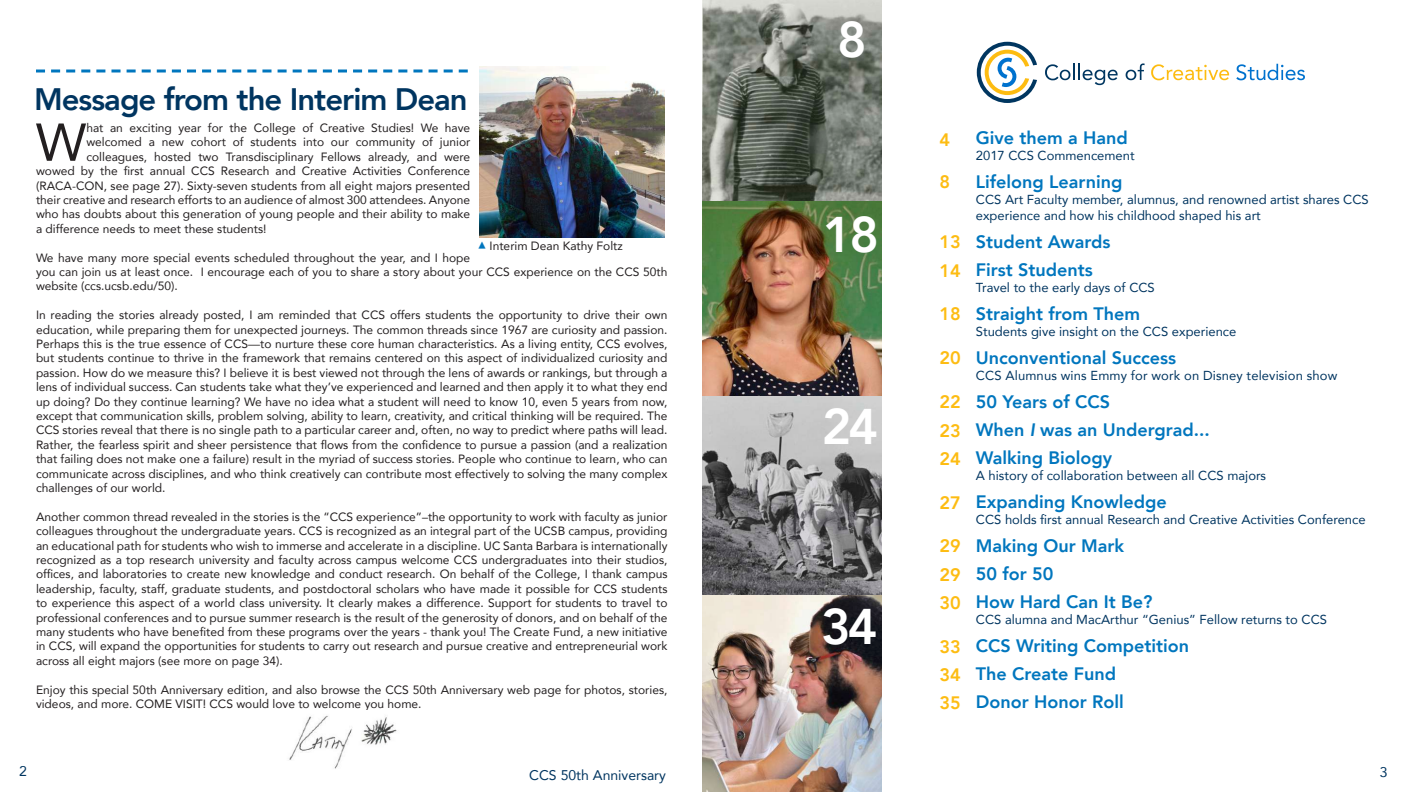
<style>
.page{position:relative;width:1404px;height:792px;background:#fff}
.page>*{position:absolute;margin:0;border:0;box-sizing:border-box;transform-origin:0 0}
.t1{font:52.7px "Avenir";color:#231f20}
.t2{font:800 50px "Avenir";color:#fff}
.t3{font:800 31px "Avenir";letter-spacing:-.03em;color:#003560}
.t4{font:800 18px/28px "Avenir";color:#0076be}
.t5{font:800 18px/28.5px "Avenir";color:#fdbc12;text-align:justify}
.t6{font:14px "Avenir";color:#003560}
.t7{font:13px/16px "Avenir";color:#003560}
.t8{font:12px/14.4px "Avenir";color:#231f20}
.t9{font:10px "Times New Roman";color:#0076be}
.s1{font-style:italic}
</style>
<div class="page">
<svg style="left:36px;top:70px;width:432px;height:2px"></svg>
<img style="left:702px;top:0;width:180px;height:792px">
<div style="left:864px;top:29px;width:540px;height:84px;background:#fff"></div>
<img style="left:479px;top:67px;width:186px;height:171px">
<svg style="left:741px;top:42px;width:564px;height:61px"></svg>
<img style="left:289px;top:715px;width:108px;height:54px">
<h3 class="t3" style="left:34px;top:75px;width:435px">Message from the Interim Dean</h3>
<h1 class="t1" style="left:36px;top:100px;width:52px">W</h1>
<p class="t8" style="left:86px;top:120px;width:385px">hat an exciting year for the College of Creative Studies! We have</p>
<p class="t8" style="left:86px;top:135px;width:385px">welcomed a new cohort of students into our community of junior</p>
<p class="t8" style="left:86px;top:149px;width:385px">colleagues, hosted two Transdisciplinary Fellows already, and were</p>
<p class="t8" style="left:36px;top:163px;width:436px">wowed by the first annual CCS Research and Creative Activities Conference</p>
<p class="t8" style="left:36px;top:178px;width:436px">(RACA-CON, see page 27). Sixty-seven students from all eight majors presented</p>
<p class="t8" style="left:36px;top:192px;width:436px">their creative and research efforts to an audience of almost 300 attendees. Anyone</p>
<p class="t8" style="left:36px;top:207px;width:436px">who has doubts about this generation of young people and their ability to make</p>
<p class="t8" style="left:36px;top:221px;width:232px">a difference needs to meet these students!</p>
<p class="t8" style="left:36px;top:250px;width:633px">We have many more special events scheduled throughout the year, and I hope<br>you can join us at least once. I encourage each of you to share a story about your CCS experience on the CCS 50th website (ccs.ucsb.edu/50).</p>
<p class="t8" style="left:36px;top:307px;width:633px;text-align:justify">In reading the stories already posted, I am reminded that CCS offers students the opportunity to drive their own education, while preparing them for unexpected journeys. The common threads since 1967 are curiosity and passion.<br>Perhaps this is the true essence of CCS—to nurture these core human characteristics. As a living entity, CCS evolves, but students continue to thrive in the framework that remains centered on this aspect of individualized curiosity and passion. How do we measure this? I believe it is best viewed not through the lens of awards or rankings, but through a lens of individual success. Can students take what they’ve experienced and learned and then apply it to what they end up doing? Do they continue learning? We have no idea what a student will need to know 10, even 5 years from now, except that communication skills, problem solving, ability to learn, creativity, and critical thinking will be required. The CCS stories reveal that there is no single path to a particular career and, often, no way to predict where paths will lead.<br>Rather, the fearless spirit and sheer persistence that flows from the confidence to pursue a passion (and a realization that failing does not make one a failure) result in the myriad of success stories. People who continue to learn, who can communicate across disciplines, and who think creatively can contribute most effectively to solving the many complex challenges of our world.</p>
<p class="t8" style="left:36px;top:509px;width:633px;text-align:justify">Another common thread revealed in the stories is the “CCS experience”–the opportunity to work with faculty as junior colleagues throughout the undergraduate years. CCS is recognized as an integral part of the UCSB campus, providing an educational path for students who wish to immerse and accelerate in a discipline. UC Santa Barbara is internationally recognized as a top research university and faculty across campus welcome CCS undergraduates into their studios, offices, and laboratories to create new knowledge and conduct research. On behalf of the College, I thank campus leadership, faculty, staff, graduate students, and postdoctoral scholars who have made it possible for CCS students to experience this aspect of a world class university. It clearly makes a difference. Support for students to travel to professional conferences and to pursue summer research is the result of the generosity of donors, and on behalf of the many students who have benefited from these programs over the years - thank you! The Create Fund, a new initiative in CCS, will expand the opportunities for students to carry out research and pursue creative and entrepreneurial work across all eight majors (see more on page 34).</p>
<p class="t8" style="left:36px;top:682px;width:633px">Enjoy this special 50th Anniversary edition, and also browse the CCS 50th Anniversary web page for photos, stories, videos, and more. COME VISIT! CCS would love to welcome you home.</p>
<p class="t9" style="left:475px;top:250px;width:11px;rotate:-90deg">►</p>
<p class="t8" style="left:490px;top:238px;width:135px">Interim Dean Kathy Foltz</p>
<h2 class="t2" style="left:837px;top:1px;width:31px">8</h2>
<h2 class="t2" style="left:823px;top:195px;width:58px">18</h2>
<h2 class="t2" style="left:822px;top:388px;width:58px">24</h2>
<h2 class="t2" style="left:821px;top:587px;width:58px">34</h2>
<h3 class="t5" style="left:940px;top:126px;width:12px">4</h3>
<h3 class="t5" style="left:940px;top:168px;width:12px">8</h3>
<h3 class="t5" style="left:940px;top:228px;width:23px;line-height:29px">13<br>14</h3>
<h3 class="t5" style="left:940px;top:300px;width:23px">18</h3>
<h3 class="t5" style="left:940px;top:344px;width:23px">20</h3>
<h3 class="t5" style="left:940px;top:388px;width:23px">22<br>23<br>24</h3>
<h3 class="t5" style="left:940px;top:489px;width:23px">27</h3>
<h3 class="t5" style="left:940px;top:532px;width:23px">29<br>29<br>30</h3>
<h3 class="t5" style="left:940px;top:633px;width:23px;line-height:28px">33<br>34<br>35</h3>
<h3 class="t4" style="left:976px;top:124px;width:154px">Give them a Hand</h3>
<p class="t7" style="left:976px;top:147px;width:160px">2017 CCS Commencement</p>
<h3 class="t4" style="left:976px;top:168px;width:148px">Lifelong Learning</h3>
<p class="t7" style="left:976px;top:191px;width:394px">CCS Art Faculty member, alumnus, and renowned artist shares CCS experience and how his childhood shaped his art</p>
<h3 class="t4" style="left:976px;top:228px;width:136px">Student Awards<br>First Students</h3>
<p class="t7" style="left:976px;top:279px;width:181px">Travel to the early days of CCS</p>
<h3 class="t4" style="left:976px;top:300px;width:166px">Straight from Them</h3>
<p class="t7" style="left:976px;top:323px;width:262px">Students give insight on the CCS experience</p>
<h3 class="t4" style="left:976px;top:344px;width:202px">Unconventional Success</h3>
<p class="t7" style="left:976px;top:367px;width:363px">CCS Alumnus wins Emmy for work on Disney television show</p>
<h3 class="t4" style="left:976px;top:388px;width:235px">50 Years of CCS<br>When <span class="s1">I</span> was an Undergrad...<br>Walking Biology</h3>
<p class="t7" style="left:976px;top:467px;width:292px">A history of collaboration between all CCS majors</p>
<h3 class="t4" style="left:976px;top:488px;width:193px">Expanding Knowledge</h3>
<p class="t7" style="left:976px;top:511px;width:391px">CCS holds first annual Research and Creative Activities Conference</p>
<h3 class="t4" style="left:976px;top:532px;width:178px">Making Our Mark<br>50 for 50<br>How Hard Can It Be?</h3>
<p class="t7" style="left:976px;top:611px;width:353px">CCS alumna and MacArthur “Genius” Fellow returns to CCS</p>
<h3 class="t4" style="left:976px;top:632px;width:215px">CCS Writing Competition<br>The Create Fund<br>Donor Honor Roll</h3>
<p class="t6" style="left:19px;top:760px;width:9px">2</p>
<p class="t6" style="left:529px;top:764px;width:138px">CCS 50th Anniversary</p>
<p class="t6" style="left:1380px;top:761px;width:9px">3</p>
</div>
